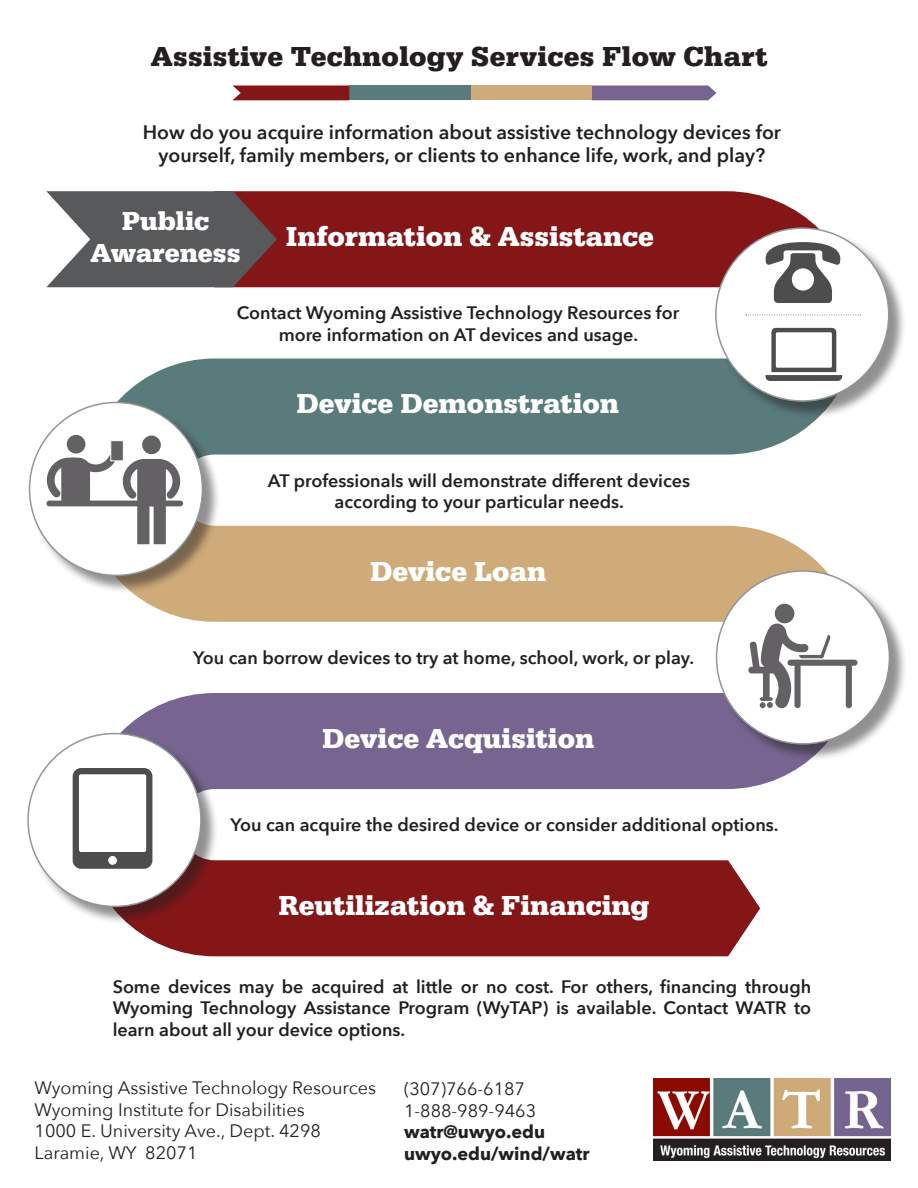
<style>
.page{position:relative;width:918px;height:1188px;background:#fff}
.page>*{position:absolute;margin:0;border:0;box-sizing:border-box;transform-origin:0 0}
.t1{font:700 28.5px "Serifa";color:#fff}
.t2{font:700 28.5px "Serifa";letter-spacing:.01em;color:#231f20}
.t3{font:700 27px/32.4px "Serifa";color:#fff;text-align:center}
.t4{font:600 19.5px/23.4px "Avenir Next";color:#231f20;text-align:center}
.t5{font:600 18px/21.6px "Avenir Next";color:#231f20;text-align:center}
.t6{font:18px/21.6px "Avenir Next";color:#231f20}
.t7{font:700 18px/21.6px "Avenir Next";color:#231f20}
</style>
<div class="page">
<div style="left:129px;top:860px;width:631px;height:96px;background:#841618"></div>
<svg style="left:96px;top:657px;width:711px;height:132px;fill:#776490"></svg>
<svg style="left:134px;top:525px;width:693px;height:132px;fill:#cfab7a"></svg>
<svg style="left:97px;top:324px;width:720px;height:131px;fill:#597b7c"></svg>
<svg style="left:215px;top:191px;width:604px;height:114px;fill:#841618"></svg>
<svg style="left:46px;top:191px;width:231px;height:96px;background:#6c6264"></svg>
<div style="left:716px;top:229px;width:191px;height:190px;background:#231f20;opacity:.5"></div>
<div style="left:716px;top:228px;width:173px;height:173px;background:#fff;border-radius:50%"></div>
<div style="left:717px;top:572px;width:191px;height:190px;background:#231f20;opacity:.5"></div>
<div style="left:717px;top:571px;width:172px;height:173px;background:#fff;border-radius:50%"></div>
<div style="left:29px;top:735px;width:190px;height:190px;background:#231f20;opacity:.5"></div>
<div style="left:28px;top:734px;width:173px;height:172px;background:#fff;border-radius:50%"></div>
<svg style="left:591px;top:85px;width:126px;height:15px;background:#806e97"></svg>
<div style="left:470px;top:85px;width:121px;height:15px;background:#cfab7a"></div>
<div style="left:349px;top:85px;width:121px;height:15px;background:#597b7c"></div>
<svg style="left:232px;top:85px;width:117px;height:15px;background:#8c2628"></svg>
<svg style="left:766px;top:242px;width:74px;height:61px"></svg>
<svg style="left:73px;top:768px;width:79px;height:101px"></svg>
<svg style="left:774px;top:603px;width:21px;height:21px"></svg>
<div style="left:748px;top:667px;width:32px;height:6px;background:#636164;border-radius:3px"></div>
<div style="left:788px;top:660px;width:70px;height:6px;background:#636164;border-radius:3px"></div>
<svg style="left:750px;top:623px;width:81px;height:86px"></svg>
<svg style="left:846px;top:666px;width:6px;height:42px"></svg>
<div style="left:30px;top:404px;width:191px;height:190px;background:#231f20;opacity:.5"></div>
<div style="left:30px;top:403px;width:172px;height:172px;background:#fff;border-radius:50%"></div>
<div style="left:67px;top:435px;width:18px;height:19px;background:#636164;border-radius:50%"></div>
<div style="left:111px;top:441px;width:12px;height:20px;background:#636164"></div>
<div style="left:110px;top:440px;width:14px;height:21px;border:1px solid #fff"></div>
<svg style="left:45px;top:454px;width:138px;height:90px"></svg>
<div style="left:142px;top:436px;width:19px;height:18px;background:#636164;border-radius:50%"></div>
<img style="left:654px;top:1079px;width:237px;height:81px">
<svg style="left:766px;top:328px;width:76px;height:53px"></svg>
<svg style="left:746px;top:315px;width:115px;height:1px"></svg>
<p class="t2" style="left:151px;top:39px;width:618px">Assistive Technology Services Flow Chart</p>
<p class="t4" style="left:143px;top:120px;width:640px">How do you acquire information about assistive technology devices for yourself, family members, or clients to enhance life, work, and play?</p>
<p class="t3" style="left:91px;top:205px;width:152px">Public<br>Awareness</p>
<p class="t1" style="left:286px;top:220px;width:370px">Information &amp; Assistance</p>
<p class="t5" style="left:237px;top:302px;width:444px">Contact Wyoming Assistive Technology Resources for more information on AT devices and usage.</p>
<p class="t1" style="left:296px;top:387px;width:324px">Device Demonstration</p>
<p class="t5" style="left:268px;top:469px;width:424px">AT professionals will demonstrate different devices according to your particular needs.</p>
<p class="t1" style="left:370px;top:555px;width:178px">Device Loan</p>
<p class="t5" style="left:193px;top:646px;width:503px">You can borrow devices to try at home, school, work, or play.</p>
<p class="t1" style="left:322px;top:722px;width:274px">Device Acquisition</p>
<p class="t5" style="left:231px;top:814px;width:549px">You can acquire the desired device or consider additional options.</p>
<p class="t1" style="left:279px;top:889px;width:372px">Reutilization &amp; Financing</p>
<p class="t5" style="left:113px;top:975px;width:700px;text-align:justify">Some devices may be acquired at little or no cost. For others, financing through Wyoming Technology Assistance Program (WyTAP) is available. Contact WATR to learn about all your device options.</p>
<p class="t6" style="left:35px;top:1076px;width:343px">Wyoming Assistive Technology Resources</p>
<p class="t6" style="left:35px;top:1098px;width:272px">Wyoming Institute for Disabilities</p>
<p class="t6" style="left:35px;top:1120px;width:288px">1000 E. University Ave., Dept. 4298</p>
<p class="t6" style="left:35px;top:1141px;width:164px">Laramie, WY 82071</p>
<p class="t6" style="left:404px;top:1077px;width:134px">(307)766-6187<br>1-888-989-9463</p>
<p class="t7" style="left:404px;top:1121px;width:187px">watr@uwyo.edu uwyo.edu/wind/watr</p>
</div>
